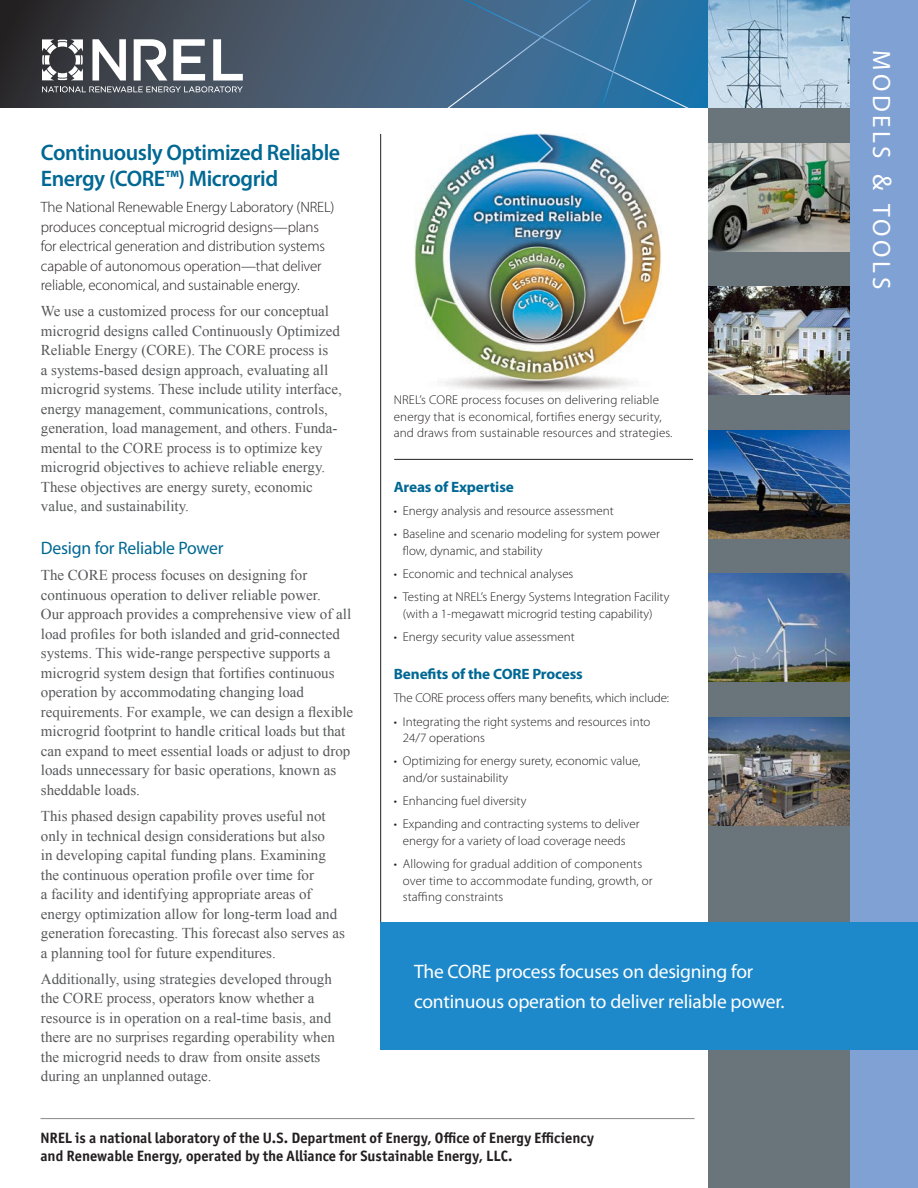
<style>
.page{position:relative;width:918px;height:1188px;background:#fff}
.page>*{position:absolute;margin:0;border:0;box-sizing:border-box;transform-origin:0 0}
.t1{font:25.2px "Myriad Pro";letter-spacing:.145em;color:#fff}
.t2{font:600 22.5px/25.5px "Myriad Pro";letter-spacing:-.02em;color:#006893}
.t3{font:19.5px/30px "Myriad Pro";letter-spacing:-.01em;color:#fff}
.t4{font:18px "Myriad Pro";letter-spacing:-.01em;color:#006893}
.t5{font:15px/19.5px "Times New Roman";color:#57585a}
.t6{font:300 15px/19.5px "Myriad Pro";letter-spacing:-.01em;color:#231f20}
.t7{font:700 15px/18px "Officina Sans ITC Std";color:#231f20}
.t8{font:700 15px "Myriad Pro";letter-spacing:-.01em;color:#006893}
.t9{font:300 12.75px/16.5px "Myriad Pro";color:#231f20}
.s1{font-size:27px}
</style>
<div class="page">
<svg style="left:0;top:0;width:425px;height:108px;background:#414e5d"></svg>
<svg style="left:425px;top:0;width:284px;height:108px;background:#376f99"></svg>
<div style="left:709px;top:0;width:209px;height:1188px;background:#6a747b"></div>
<img style="left:709px;top:0;width:141px;height:108px">
<img style="left:709px;top:574px;width:141px;height:108px">
<img style="left:709px;top:717px;width:141px;height:108px">
<img style="left:709px;top:143px;width:141px;height:108px">
<img style="left:709px;top:287px;width:141px;height:108px">
<img style="left:709px;top:430px;width:141px;height:108px">
<svg style="left:42px;top:39px;width:201px;height:53px"></svg>
<hr style="left:40px;top:1118px;width:655px;height:1px;background:#939598">
<div style="left:850px;top:0;width:68px;height:1188px;background:#80a1d3"></div>
<hr style="left:394px;top:459px;width:299px;height:1px;background:#231f20">
<img style="left:414px;top:134px;width:248px;height:258px">
<hr style="left:380px;top:134px;width:1px;height:916px;background:#231f20">
<div style="left:380px;top:922px;width:538px;height:128px;background:#1e89ca"></div>
<h2 class="t2" style="left:41px;top:139px;width:301px">Continuously Optimized Reliable<br>Energy (CORE™) Microgrid</h2>
<p class="t6" style="left:41px;top:197px;width:295px">The National Renewable Energy Laboratory (NREL) produces conceptual microgrid designs—plans for electrical generation and distribution systems capable of autonomous operation—that deliver reliable, economical, and sustainable energy.</p>
<p class="t5" style="left:41px;top:301px;width:302px">We use a customized process for our conceptual microgrid designs called Continuously Optimized Reliable Energy (CORE). The CORE process is<br>a systems-based design approach, evaluating all microgrid systems. These include utility interface, energy management, communications, controls, generation, load management, and others. Funda&shy;mental to the CORE process is to optimize key microgrid objectives to achieve reliable energy.<br>These objectives are energy surety, economic value, and sustainability.</p>
<p class="t4" style="left:41px;top:537px;width:184px">Design for Reliable Power</p>
<p class="t5" style="left:41px;top:565px;width:314px">The CORE process focuses on designing for continuous operation to deliver reliable power.<br>Our approach provides a comprehensive view of all load profiles for both islanded and grid-connected systems. This wide-range perspective supports a microgrid system design that fortifies continuous operation by accommodating changing load requirements. For example, we can design a flexible microgrid footprint to handle critical loads but that can expand to meet essential loads or adjust to drop loads unnecessary for basic operations, known as sheddable loads.</p>
<p class="t5" style="left:41px;top:806px;width:306px">This phased design capability proves useful not only in technical design considerations but also<br>in developing capital funding plans. Examining the continuous operation profile over time for<br>a facility and identifying appropriate areas of energy optimization allow for long-term load and generation forecasting. This forecast also serves as a planning tool for future expenditures.</p>
<p class="t5" style="left:41px;top:969px;width:296px">Additionally, using strategies developed through the CORE process, operators know whether a resource is in operation on a real-time basis, and there are no surprises regarding operability when the microgrid needs to draw from onsite assets during an unplanned outage.</p>
<p class="t9" style="left:394px;top:392px;width:280px">NREL’s CORE process focuses on delivering reliable energy that is economical, fortifies energy security, and draws from sustainable resources and strategies.</p>
<p class="t8" style="left:394px;top:477px;width:122px">Areas of Expertise</p>
<p class="t9" style="left:394px;top:502px;width:221px">• Energy analysis and resource assessment</p>
<p class="t9" style="left:403px;top:526px;width:259px;text-indent:-9px">• Baseline and scenario modeling for system power flow, dynamic, and stability</p>
<p class="t9" style="left:394px;top:565px;width:181px">• Economic and technical analyses</p>
<p class="t9" style="left:403px;top:589px;width:268px;text-indent:-9px">• Testing at NREL’s Energy Systems Integration Facility (with a 1-megawatt microgrid testing capability)</p>
<p class="t9" style="left:394px;top:628px;width:183px">• Energy security value assessment</p>
<p class="t8" style="left:394px;top:664px;width:191px">Benefits of the CORE Process</p>
<p class="t9" style="left:394px;top:690px;width:277px">The CORE process offers many benefits, which include:</p>
<p class="t9" style="left:403px;top:713px;width:249px;text-indent:-9px">• Integrating the right systems and resources into<br>24/7 operations</p>
<p class="t9" style="left:403px;top:753px;width:239px;text-indent:-9px">• Optimizing for energy surety, economic value, and/or sustainability</p>
<p class="t9" style="left:394px;top:793px;width:134px">• Enhancing fuel diversity</p>
<p class="t9" style="left:394px;top:816px;width:247px;text-align:center">• Expanding and contracting systems to deliver energy for a variety of load coverage needs</p>
<p class="t9" style="left:403px;top:856px;width:252px;text-indent:-9px">• Allowing for gradual addition of components over time to accommodate funding, growth, or staffing constraints</p>
<h3 class="t3" style="left:414px;top:957px;width:372px">The CORE process focuses on designing for continuous operation to deliver reliable power.</h3>
<p class="t7" style="left:40px;top:1129px;width:555px">NREL is a national laboratory of the U.S. Department of Energy, Office of Energy Efficiency and Renewable Energy, operated by the Alliance for Sustainable Energy, LLC.</p>
<h1 class="t1" style="left:897px;top:50px;width:241px;rotate:90deg">models <span class="s1">&amp;</span> tools</h1>
</div>
